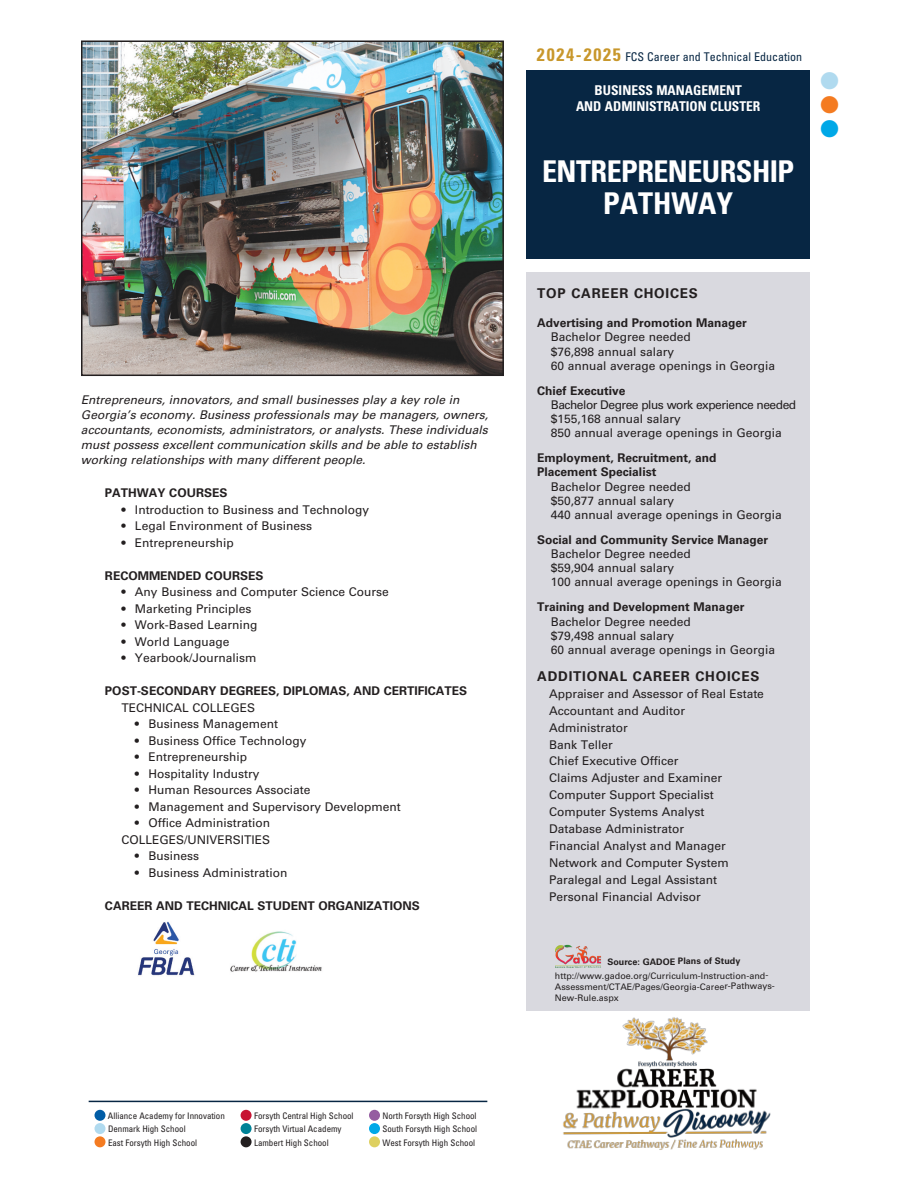
<style>
.page{position:relative;width:918px;height:1188px;background:#fff}
.page>*{position:absolute;margin:0;border:0;box-sizing:border-box;transform-origin:0 0}
.t1{font:700 condensed 30px/31.5px "Univers LT Std";letter-spacing:-.02em;color:#fff;text-align:center}
.t2{font:24px "Zapf Dingbats ITC";color:#b0daef}
.t3{font:24px "Zapf Dingbats ITC";color:#f47b21}
.t4{font:24px "Zapf Dingbats ITC";color:#00a8e7}
.t5{font:700 condensed 13.5px/16.2px "Univers LT Std";color:#fff;text-align:center}
.t6{font:700 13.5px "Univers LT Std";letter-spacing:.055em;color:#231f20}
.t7{font:12px/17px "Univers LT Std";color:#231f20}
.t8{font:italic 12px/15px "Univers LT Std";color:#231f20}
.t9{font:700 12px/14.1px "Univers LT Std";color:#231f20}
.t10{font:condensed 12px "Univers LT Std";color:#072643}
.t11{font:condensed 9px/13.5px "Univers LT Std";letter-spacing:-.005em;color:#231f20}
.t12{font:9px/10.9px "Univers LT Std";letter-spacing:-.005em;color:#231f20}
.t13{font:700 9px "Univers LT Std";letter-spacing:-.005em;color:#231f20}
.s1{font-weight:700;font-size:18px;color:#c8972b}
</style>
<div class="page">
<img style="left:563px;top:1017px;width:208px;height:133px">
<div style="left:526px;top:273px;width:284px;height:738px;background:#d9d9df"></div>
<img style="left:555px;top:944px;width:47px;height:24px">
<div style="left:526px;top:70px;width:284px;height:189px;background:#072643"></div>
<div style="left:95px;top:1110px;width:10px;height:11px;background:#015da6;border-radius:50%"></div>
<div style="left:95px;top:1123px;width:10px;height:11px;background:#b0daef;border-radius:50%"></div>
<div style="left:95px;top:1136px;width:10px;height:11px;background:#f47b21;border-radius:50%"></div>
<div style="left:241px;top:1110px;width:11px;height:11px;background:#c71433;border-radius:50%"></div>
<div style="left:241px;top:1123px;width:11px;height:11px;background:#008297;border-radius:50%"></div>
<div style="left:241px;top:1136px;width:11px;height:11px;background:#231f20;border-radius:50%"></div>
<div style="left:369px;top:1110px;width:11px;height:11px;background:#955da1;border-radius:50%"></div>
<div style="left:369px;top:1123px;width:11px;height:11px;background:#00a8e7;border-radius:50%"></div>
<div style="left:369px;top:1136px;width:11px;height:11px;background:#ded060;border-radius:50%"></div>
<hr style="left:89px;top:1101px;width:398px;height:1px;background:#072643">
<img style="left:84px;top:43px;width:417px;height:330px">
<div style="left:81px;top:40px;width:423px;height:336px;border:2px solid #231f20"></div>
<img style="left:230px;top:931px;width:92px;height:41px">
<img style="left:138px;top:921px;width:57px;height:55px">
<p class="t8" style="left:81px;top:393px;width:409px">Entrepreneurs, innovators, and small businesses play a key role in Georgia’s economy. Business professionals may be managers, owners, accountants, economists, administrators, or analysts. These individuals must possess excellent communication skills and be able to establish working relationships with many different people.</p>
<p class="t9" style="left:105px;top:487px;width:124px">PATHWAY COURSES</p>
<p class="t7" style="left:121px;top:502px;width:249px">• Introduction to Business and Technology</p>
<p class="t7" style="left:121px;top:518px;width:192px">• Legal Environment of Business</p>
<p class="t7" style="left:121px;top:535px;width:114px">• Entrepreneurship</p>
<p class="t9" style="left:105px;top:569px;width:160px">RECOMMENDED COURSES</p>
<p class="t7" style="left:121px;top:584px;width:269px">• Any Business and Computer Science Course</p>
<p class="t7" style="left:121px;top:601px;width:131px">• Marketing Principles</p>
<p class="t7" style="left:121px;top:617px;width:137px">• Work-Based Learning</p>
<p class="t7" style="left:121px;top:634px;width:109px">• World Language</p>
<p class="t7" style="left:121px;top:650px;width:136px">• Yearbook/Journalism</p>
<p class="t9" style="left:105px;top:685px;width:364px">POST-SECONDARY DEGREES, DIPLOMAS, AND CERTIFICATES</p>
<p class="t7" style="left:121px;top:700px;width:135px">TECHNICAL COLLEGES</p>
<p class="t7" style="left:135px;top:716px;width:145px">• Business Management</p>
<p class="t7" style="left:135px;top:733px;width:173px">• Business Office Technology</p>
<p class="t7" style="left:135px;top:749px;width:114px">• Entrepreneurship</p>
<p class="t7" style="left:135px;top:766px;width:126px">• Hospitality Industry</p>
<p class="t7" style="left:135px;top:782px;width:177px">• Human Resources Associate</p>
<p class="t7" style="left:135px;top:799px;width:267px">• Management and Supervisory Development</p>
<p class="t7" style="left:121px;top:816px;width:150px;line-height:16.5px;text-align:right">• Office Administration<br>COLLEGES/UNIVERSITIES</p>
<p class="t7" style="left:135px;top:848px;width:66px">• Business</p>
<p class="t7" style="left:135px;top:865px;width:154px">• Business Administration</p>
<p class="t9" style="left:105px;top:899px;width:316px">CAREER AND TECHNICAL STUDENT ORGANIZATIONS</p>
<p class="t11" style="left:108px;top:1109px;width:118px">Alliance Academy for Innovation<br>Denmark High School<br>East Forsyth High School</p>
<p class="t11" style="left:254px;top:1109px;width:101px">Forsyth Central High School<br>Forsyth Virtual Academy<br>Lambert High School</p>
<p class="t11" style="left:383px;top:1109px;width:96px;text-align:justify">North Forsyth High School South Forsyth High School West Forsyth High School</p>
<p class="t10" style="left:537px;top:52px;width:267px"><span class="s1">2024-2025</span> FCS Career and Technical Education</p>
<p class="t5" style="left:576px;top:83px;width:186px">BUSINESS MANAGEMENT<br>AND ADMINISTRATION CLUSTER</p>
<h1 class="t1" style="left:542px;top:158px;width:254px">ENTREPRENEURSHIP<br>PATHWAY</h1>
<h2 class="t2" style="left:820px;top:67px;width:20px">●</h2>
<h2 class="t3" style="left:820px;top:91px;width:20px">●</h2>
<h2 class="t4" style="left:820px;top:115px;width:20px">●</h2>
<p class="t6" style="left:537px;top:288px;width:162px">TOP CAREER CHOICES</p>
<p class="t9" style="left:537px;top:317px;width:211px">Advertising and Promotion Manager</p>
<p class="t7" style="left:551px;top:331px;width:226px;line-height:14.1px">Bachelor Degree needed<br>$76,898 annual salary<br>60 annual average openings in Georgia</p>
<p class="t9" style="left:537px;top:385px;width:90px">Chief Executive</p>
<p class="t7" style="left:551px;top:399px;width:247px;line-height:14.1px">Bachelor Degree plus work experience needed $155,168 annual salary<br>850 annual average openings in Georgia</p>
<p class="t9" style="left:537px;top:452px;width:181px">Employment, Recruitment, and<br>Placement Specialist</p>
<p class="t7" style="left:551px;top:480px;width:233px;line-height:14.1px">Bachelor Degree needed<br>$50,877 annual salary<br>440 annual average openings in Georgia</p>
<p class="t9" style="left:537px;top:534px;width:232px">Social and Community Service Manager</p>
<p class="t7" style="left:551px;top:548px;width:233px;line-height:14.1px">Bachelor Degree needed<br>$59,904 annual salary<br>100 annual average openings in Georgia</p>
<p class="t9" style="left:537px;top:601px;width:209px">Training and Development Manager</p>
<p class="t7" style="left:551px;top:615px;width:226px;line-height:14.1px">Bachelor Degree needed<br>$79,498 annual salary<br>60 annual average openings in Georgia</p>
<p class="t6" style="left:537px;top:671px;width:224px">ADDITIONAL CAREER CHOICES</p>
<p class="t7" style="left:549px;top:686px;width:216px">Appraiser and Assessor of Real Estate<br>Accountant and Auditor<br>Administrator<br>Bank Teller<br>Chief Executive Officer<br>Claims Adjuster and Examiner<br>Computer Support Specialist<br>Computer Systems Analyst<br>Database Administrator<br>Financial Analyst and Manager<br>Network and Computer System<br>Paralegal and Legal Assistant<br>Personal Financial Advisor</p>
<p class="t13" style="left:607px;top:958px;width:135px">Source: GADOE Plans of Study</p>
<p class="t12" style="left:555px;top:971px;width:222px">http://www.gadoe.org/Curriculum-Instruction-and-<br>Assessment/CTAE/Pages/Georgia-Career-Pathways-<br>New-Rule.aspx</p>
</div>
